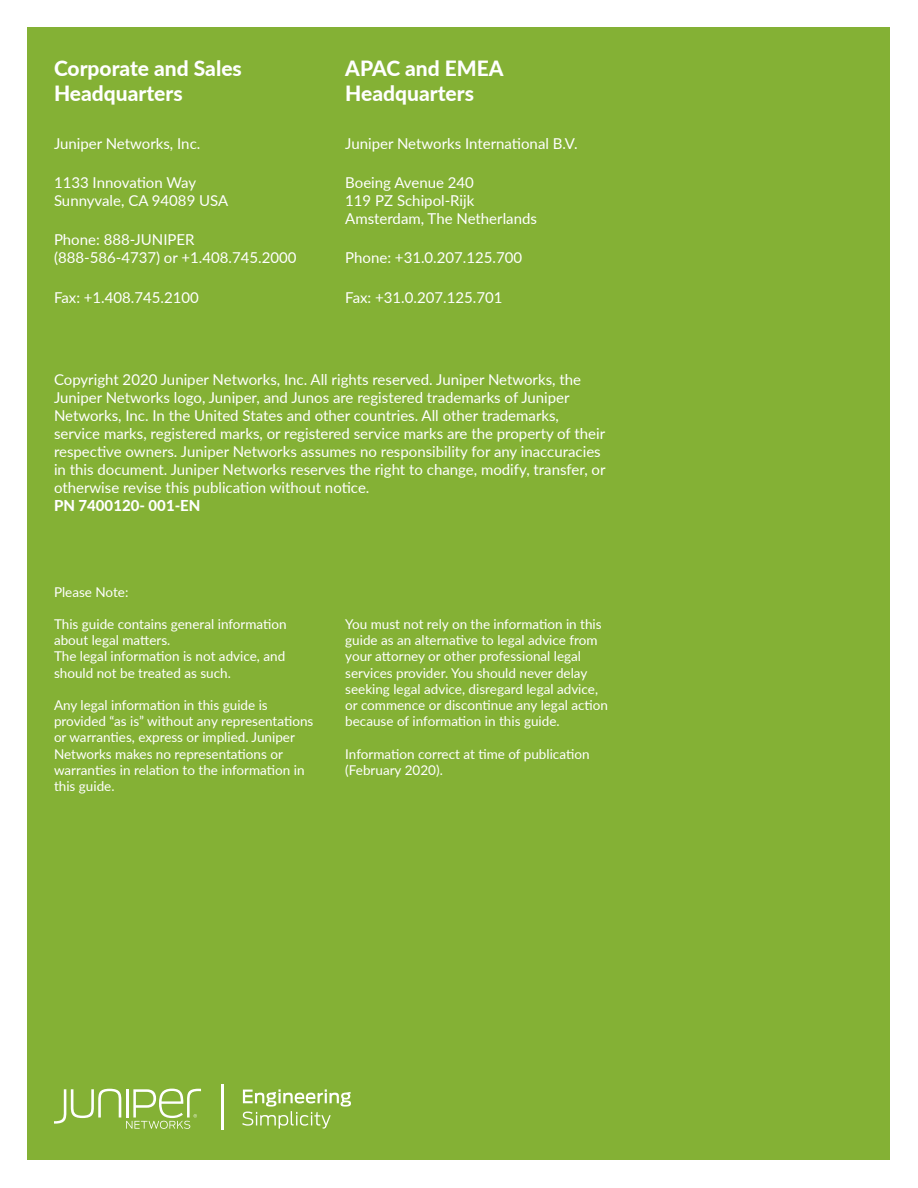
<style>
.page{position:relative;width:918px;height:1188px;background:#fff}
.page>*{position:absolute;margin:0;border:0;box-sizing:border-box;transform-origin:0 0}
.t1{font:800 21px/25.2px "Lato";color:#fff}
.t2{font:15px/18px "Lato";color:#fff}
.t3{font:800 15px "Lato";color:#fff}
.t4{font:13.5px/16.2px "Lato";color:#fff}
</style>
<div class="page">
<div style="left:28px;top:27px;width:862px;height:1133px;background:#84b135"></div>
<svg style="left:242px;top:1089px;width:109px;height:40px"></svg>
<svg style="left:54px;top:1089px;width:147px;height:40px"></svg>
<hr style="left:221px;top:1084px;width:2px;height:46px;background:#fff">
<h1 class="t1" style="left:54px;top:55px;width:189px">Corporate and Sales<br>Headquarters</h1>
<p class="t2" style="left:54px;top:134px;width:148px">Juniper Networks, Inc.</p>
<p class="t2" style="left:54px;top:173px;width:176px">1133 Innovation Way<br>Sunnyvale, CA 94089 USA</p>
<p class="t2" style="left:54px;top:230px;width:244px">Phone: 888-JUNIPER (888-586-4737) or +1.408.745.2000</p>
<p class="t2" style="left:54px;top:287px;width:146px">Fax: +1.408.745.2100</p>
<h1 class="t1" style="left:345px;top:55px;width:160px">APAC and EMEA<br>Headquarters</h1>
<p class="t2" style="left:345px;top:134px;width:234px">Juniper Networks International B.V.</p>
<p class="t2" style="left:345px;top:173px;width:193px">Boeing Avenue 240<br>119 PZ Schipol-Rijk<br>Amsterdam, The Netherlands</p>
<p class="t2" style="left:345px;top:248px;width:178px">Phone: +31.0.207.125.700</p>
<p class="t2" style="left:345px;top:287px;width:159px">Fax: +31.0.207.125.701</p>
<p class="t2" style="left:54px;top:370px;width:553px">Copyright 2020 Juniper Networks, Inc. All rights reserved. Juniper Networks, the Juniper Networks logo, Juniper, and Junos are registered trademarks of Juniper Networks, Inc. In the United States and other countries. All other trademarks, service marks, registered marks, or registered service marks are the property of their respective owners. Juniper Networks assumes no responsibility for any inaccuracies in this document. Juniper Networks reserves the right to change, modify, transfer, or otherwise revise this publication without notice.</p>
<p class="t3" style="left:54px;top:495px;width:148px">PN 7400120- 001-EN</p>
<p class="t4" style="left:54px;top:583px;width:76px">Please Note:</p>
<p class="t4" style="left:54px;top:615px;width:234px">This guide contains general information about legal matters.<br>The legal information is not advice, and should not be treated as such.</p>
<p class="t4" style="left:54px;top:696px;width:261px">Any legal information in this guide is provided “as is” without any representations or warranties, express or implied. Juniper Networks makes no representations or warranties in relation to the information in this guide.</p>
<p class="t4" style="left:345px;top:615px;width:264px">You must not rely on the information in this guide as an alternative to legal advice from your attorney or other professional legal services provider. You should never delay seeking legal advice, disregard legal advice, or commence or discontinue any legal action because of information in this guide.</p>
<p class="t4" style="left:345px;top:745px;width:246px">Information correct at time of publication (February 2020).</p>
</div>
